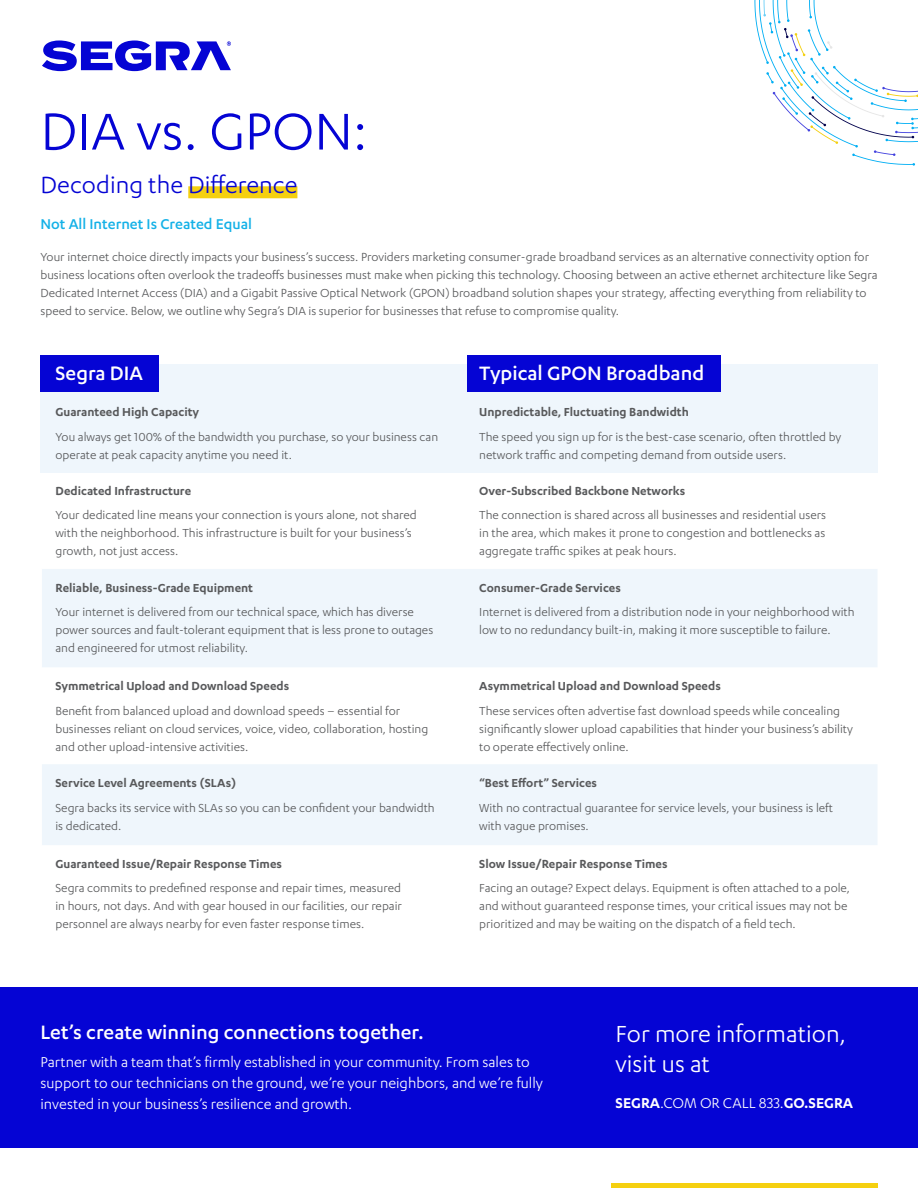
<style>
.page{position:relative;width:918px;height:1188px;background:#fff}
.page>*{position:absolute;margin:0;border:0;box-sizing:border-box;transform-origin:0 0}
.t1{font:60px "Karbon";color:#0504d4}
.t2{font:27px/30px "Karbon";color:#fff}
.t3{font:27px "Karbon";color:#0504d4}
.t4{font:500 22.5px "Karbon";color:#fff}
.t5{font:16.5px/21px "Karbon";color:#fff}
.t6{font:500 16.5px "Karbon";color:#14b1e7}
.t7{font:13.5px/18px "Karbon";color:#58595b}
.t8{font:600 13.5px "Karbon";color:#58595b}
.s1{font-weight:600}
</style>
<div class="page">
<div style="left:40px;top:365px;width:838px;height:108px;background:#eff6fc"></div>
<div style="left:40px;top:355px;width:119px;height:37px;background:#0504d4"></div>
<div style="left:467px;top:355px;width:253px;height:37px;background:#0504d4"></div>
<div style="left:0;top:987px;width:918px;height:161px;background:#0504d4"></div>
<div style="left:188px;top:186px;width:109px;height:12px;background:#f5d010"></div>
<svg style="left:42px;top:41px;width:189px;height:30px"></svg>
<hr style="left:611px;top:1184px;width:267px;height:4px;background:#f5d010">
<svg style="left:42px;top:569px;width:835px;height:276px;fill:#eff6fc"></svg>
<svg style="left:754px;top:0;width:164px;height:166px"></svg>
<h1 class="t1" style="left:40px;top:98px;width:328px">DIA vs. GPON:</h1>
<h2 class="t3" style="left:40px;top:170px;width:258px">Decoding the Difference</h2>
<p class="t6" style="left:40px;top:215px;width:213px">Not All Internet Is Created Equal</p>
<p class="t7" style="left:40px;top:247px;width:839px">Your internet choice directly impacts your business’s success. Providers marketing consumer-grade broadband services as an alternative connectivity option for business locations often overlook the tradeoffs businesses must make when picking this technology. Choosing between an active ethernet architecture like Segra Dedicated Internet Access (DIA) and a Gigabit Passive Optical Network (GPON) broadband solution shapes your strategy, affecting everything from reliability to speed to service. Below, we outline why Segra’s DIA is superior for businesses that refuse to compromise quality.</p>
<h3 class="t4" style="left:55px;top:360px;width:89px">Segra DIA</h3>
<h3 class="t4" style="left:479px;top:360px;width:227px">Typical GPON Broadband</h3>
<p class="t8" style="left:55px;top:404px;width:145px">Guaranteed High Capacity</p>
<p class="t7" style="left:55px;top:427px;width:384px">You always get 100% of the bandwidth you purchase, so your business can operate at peak capacity anytime you need it.</p>
<p class="t8" style="left:479px;top:404px;width:211px">Unpredictable, Fluctuating Bandwidth</p>
<p class="t7" style="left:479px;top:427px;width:364px">The speed you sign up for is the best-case scenario, often throttled by network traffic and competing demand from outside users.</p>
<p class="t8" style="left:55px;top:483px;width:137px">Dedicated Infrastructure</p>
<p class="t7" style="left:55px;top:506px;width:363px">Your dedicated line means your connection is yours alone, not shared with the neighborhood. This infrastructure is built for your business’s growth, not just access.</p>
<p class="t8" style="left:55px;top:580px;width:199px">Reliable, Business-Grade Equipment</p>
<p class="t7" style="left:55px;top:603px;width:379px">Your internet is delivered from our technical space, which has diverse power sources and fault-tolerant equipment that is less prone to outages and engineered for utmost reliability.</p>
<p class="t8" style="left:55px;top:678px;width:235px">Symmetrical Upload and Download Speeds</p>
<p class="t7" style="left:55px;top:701px;width:374px">Benefit from balanced upload and download speeds – essential for businesses reliant on cloud services, voice, video, collaboration, hosting and other upload-intensive activities.</p>
<p class="t8" style="left:55px;top:775px;width:183px">Service Level Agreements (SLAs)</p>
<p class="t7" style="left:55px;top:798px;width:381px">Segra backs its service with SLAs so you can be confident your bandwidth is dedicated.</p>
<p class="t8" style="left:55px;top:856px;width:228px">Guaranteed Issue/Repair Response Times</p>
<p class="t7" style="left:55px;top:879px;width:348px;text-align:justify">Segra commits to predefined response and repair times, measured in hours, not days. And with gear housed in our facilities, our repair personnel are always nearby for even faster response times.</p>
<p class="t8" style="left:479px;top:483px;width:207px">Over-Subscribed Backbone Networks</p>
<p class="t7" style="left:479px;top:506px;width:349px;text-align:justify">The connection is shared across all businesses and residential users in the area, which makes it prone to congestion and bottlenecks as aggregate traffic spikes at peak hours.</p>
<p class="t8" style="left:479px;top:580px;width:143px">Consumer-Grade Services</p>
<p class="t7" style="left:479px;top:603px;width:377px">Internet is delivered from a distribution node in your neighborhood with low to no redundancy built-in, making it more susceptible to failure.</p>
<p class="t8" style="left:479px;top:678px;width:243px">Asymmetrical Upload and Download Speeds</p>
<p class="t7" style="left:479px;top:701px;width:375px">These services often advertise fast download speeds while concealing significantly slower upload capabilities that hinder your business’s ability to operate effectively online.</p>
<p class="t8" style="left:479px;top:775px;width:119px">“Best Effort” Services</p>
<p class="t7" style="left:479px;top:798px;width:355px">With no contractual guarantee for service levels, your business is left with vague promises.</p>
<p class="t8" style="left:479px;top:856px;width:190px">Slow Issue/Repair Response Times</p>
<p class="t7" style="left:479px;top:879px;width:372px">Facing an outage? Expect delays. Equipment is often attached to a pole, and without guaranteed response times, your critical issues may not be prioritized and may be waiting on the dispatch of a field tech.</p>
<h3 class="t4" style="left:40px;top:1020px;width:385px">Let’s create winning connections together.</h3>
<p class="t5" style="left:40px;top:1051px;width:504px">Partner with a team that’s firmly established in your community. From sales to support to our technicians on the ground, we’re your neighbors, and we’re fully invested in your business’s resilience and growth.</p>
<h2 class="t2" style="left:616px;top:1018px;width:232px">For more information, visit us at</h2>
<p class="t5" style="left:616px;top:1092px;width:239px"><span class="s1">SEGRA</span>.COM OR CALL 833.<span class="s1">GO.SEGRA</span></p>
</div>
